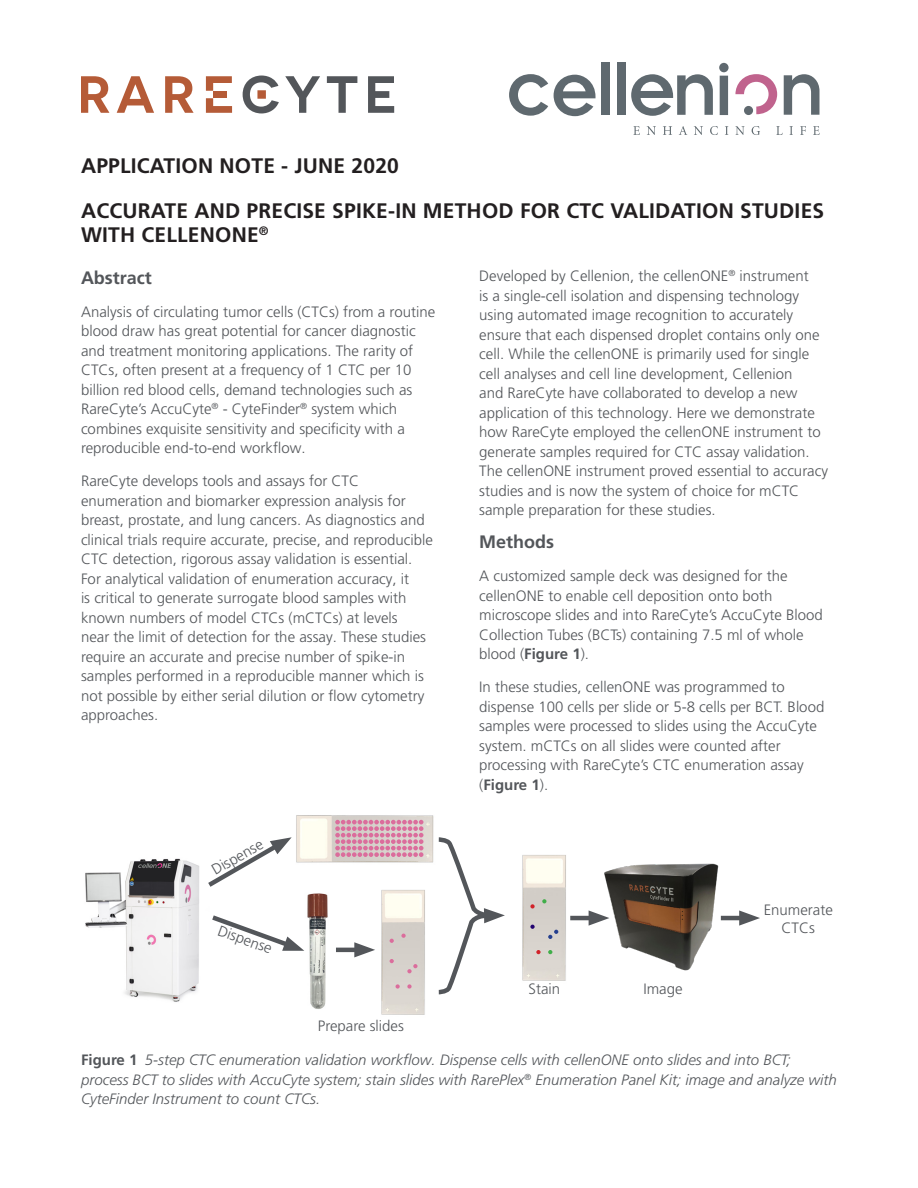
<style>
.page{position:relative;width:918px;height:1188px;background:#fff}
.page>*{position:absolute;margin:0;border:0;box-sizing:border-box;transform-origin:0 0}
.Heading_2{font:700 21px/24px "Frutiger LT Pro";letter-spacing:.01em;color:#231f20}
.Product_headers{font:700 18px "Frutiger LT Pro";color:#53565a}
.Body{font:300 15px/19.5px "Frutiger LT Pro";color:#53565a}
.t1{font:italic 300 15px/19.5px "Frutiger LT Pro";color:#53565a}
.s1{font-weight:700}
.s2{font-weight:700;font-style:normal}
</style>
<div class="page">
<svg style="left:81px;top:76px;width:28px;height:37px"></svg>
<svg style="left:117px;top:76px;width:37px;height:37px"></svg>
<svg style="left:165px;top:76px;width:29px;height:37px"></svg>
<svg style="left:243px;top:76px;width:36px;height:37px"></svg>
<svg style="left:285px;top:76px;width:35px;height:37px"></svg>
<svg style="left:327px;top:76px;width:30px;height:37px"></svg>
<div style="left:213px;top:91px;width:14px;height:7px;background:#b55b37"></div>
<svg style="left:206px;top:98px;width:26px;height:15px"></svg>
<svg style="left:206px;top:76px;width:26px;height:15px"></svg>
<svg style="left:368px;top:76px;width:26px;height:37px"></svg>
<div style="left:257px;top:90px;width:9px;height:9px;background:#b55b37"></div>
<svg style="left:735px;top:74px;width:42px;height:40px"></svg>
<div style="left:744px;top:106px;width:9px;height:9px;background:#5f696f;border-radius:50%"></div>
<svg style="left:509px;top:74px;width:39px;height:42px"></svg>
<svg style="left:554px;top:75px;width:42px;height:41px"></svg>
<svg style="left:784px;top:74px;width:35px;height:41px"></svg>
<svg style="left:719px;top:63px;width:10px;height:52px"></svg>
<div style="left:601px;top:63px;width:9px;height:52px;background:#5f696f"></div>
<div style="left:617px;top:63px;width:9px;height:52px;background:#5f696f"></div>
<svg style="left:631px;top:74px;width:82px;height:42px"></svg>
<svg style="left:633px;top:126px;width:7px;height:9px"></svg>
<svg style="left:647px;top:126px;width:9px;height:9px"></svg>
<svg style="left:663px;top:126px;width:9px;height:9px"></svg>
<svg style="left:679px;top:126px;width:8px;height:9px"></svg>
<svg style="left:694px;top:126px;width:9px;height:9px"></svg>
<svg style="left:710px;top:126px;width:8px;height:9px"></svg>
<svg style="left:725px;top:126px;width:3px;height:9px"></svg>
<svg style="left:735px;top:126px;width:10px;height:9px"></svg>
<svg style="left:752px;top:126px;width:8px;height:9px"></svg>
<svg style="left:776px;top:126px;width:7px;height:9px"></svg>
<svg style="left:789px;top:126px;width:4px;height:9px"></svg>
<svg style="left:800px;top:126px;width:6px;height:9px"></svg>
<svg style="left:813px;top:126px;width:7px;height:9px"></svg>
<img style="left:85px;top:858px;width:115px;height:144px">
<img style="left:296px;top:815px;width:138px;height:48px">
<svg style="left:335px;top:820px;width:88px;height:37px;background:#d8a0b4"></svg>
<img style="left:381px;top:890px;width:44px;height:125px">
<svg style="left:401px;top:934px;width:5px;height:4px"></svg>
<svg style="left:390px;top:939px;width:4px;height:4px"></svg>
<svg style="left:390px;top:959px;width:4px;height:4px"></svg>
<svg style="left:407px;top:964px;width:11px;height:9px"></svg>
<svg style="left:396px;top:984px;width:4px;height:5px"></svg>
<svg style="left:407px;top:984px;width:5px;height:5px"></svg>
<img style="left:307px;top:893px;width:21px;height:116px">
<svg style="left:208px;top:837px;width:84px;height:50px"></svg>
<svg style="left:212px;top:915px;width:92px;height:36px"></svg>
<hr style="left:336px;top:948px;width:27px;height:4px;background:#53565a">
<svg style="left:354px;top:942px;width:21px;height:15px"></svg>
<img style="left:522px;top:855px;width:44px;height:126px">
<svg style="left:542px;top:899px;width:4px;height:4px"></svg>
<svg style="left:530px;top:904px;width:5px;height:5px"></svg>
<svg style="left:530px;top:925px;width:5px;height:4px"></svg>
<svg style="left:548px;top:930px;width:10px;height:9px"></svg>
<svg style="left:536px;top:950px;width:5px;height:4px"></svg>
<svg style="left:548px;top:950px;width:4px;height:4px"></svg>
<hr style="left:570px;top:916px;width:27px;height:4px;background:#53565a">
<svg style="left:589px;top:910px;width:13px;height:16px"></svg>
<img style="left:602px;top:863px;width:122px;height:108px">
<hr style="left:721px;top:916px;width:26px;height:4px;background:#53565a">
<svg style="left:739px;top:910px;width:21px;height:16px"></svg>
<svg style="left:438px;top:837px;width:67px;height:158px"></svg>
<p class="Heading_2" style="left:81px;top:154px;width:319px">APPLICATION NOTE - JUNE 2020</p>
<p class="Heading_2" style="left:81px;top:198px;width:745px">ACCURATE AND PRECISE SPIKE-IN METHOD FOR CTC VALIDATION STUDIES<br>WITH CELLENONE<sup>®</sup></p>
<p class="Product_headers" style="left:81px;top:267px;width:72px">Abstract</p>
<p class="Body" style="left:81px;top:302px;width:356px">Analysis of circulating tumor cells (CTCs) from a routine blood draw has great potential for cancer diagnostic and treatment monitoring applications. The rarity of CTCs, often present at a frequency of 1 CTC per 10 billion red blood cells, demand technologies such as RareCyte’s AccuCyte<sup>®</sup> - CyteFinder<sup>®</sup> system which combines exquisite sensitivity and specificity with a reproducible end-to-end workflow.</p>
<p class="Body" style="left:81px;top:471px;width:353px">RareCyte develops tools and assays for CTC enumeration and biomarker expression analysis for breast, prostate, and lung cancers. As diagnostics and clinical trials require accurate, precise, and reproducible CTC detection, rigorous assay validation is essential.<br>For analytical validation of enumeration accuracy, it<br>is critical to generate surrogate blood samples with known numbers of model CTCs (mCTCs) at levels<br>near the limit of detection for the assay. These studies require an accurate and precise number of spike-in samples performed in a reproducible manner which is not possible by either serial dilution or flow cytometry approaches.</p>
<p class="Body" style="left:479px;top:266px;width:350px">Developed by Cellenion, the cellenONE<sup>®</sup> instrument<br>is a single-cell isolation and dispensing technology using automated image recognition to accurately ensure that each dispensed droplet contains only one cell. While the cellenONE is primarily used for single cell analyses and cell line development, Cellenion<br>and RareCyte have collaborated to develop a new application of this technology. Here we demonstrate how RareCyte employed the cellenONE instrument to generate samples required for CTC assay validation.<br>The cellenONE instrument proved essential to accuracy studies and is now the system of choice for mCTC sample preparation for these studies.</p>
<p class="Product_headers" style="left:479px;top:531px;width:76px">Methods</p>
<p class="Body" style="left:479px;top:566px;width:345px">A customized sample deck was designed for the cellenONE to enable cell deposition onto both microscope slides and into RareCyte’s AccuCyte Blood Collection Tubes (BCTs) containing 7.5 ml of whole blood (<span class="s1">Figure 1</span>).</p>
<p class="Body" style="left:479px;top:677px;width:347px">In these studies, cellenONE was programmed to dispense 100 cells per slide or 5-8 cells per BCT. Blood samples were processed to slides using the AccuCyte system. mCTCs on all slides were counted after processing with RareCyte’s CTC enumeration assay (<span class="s1">Figure 1</span>).</p>
<p class="Body" style="left:208px;top:863px;width:58px;rotate:-30deg">Dispense</p>
<p class="Body" style="left:222px;top:921px;width:58px;rotate:20deg">Dispense</p>
<p class="Body" style="left:318px;top:1016px;width:88px">Prepare slides</p>
<p class="Body" style="left:529px;top:980px;width:33px">Stain</p>
<p class="Body" style="left:643px;top:980px;width:41px">Image</p>
<p class="Body" style="left:764px;top:900px;width:71px">Enumerate</p>
<p class="Body" style="left:782px;top:918px;width:35px">CTCs</p>
<p class="t1" style="left:81px;top:1050px;width:757px"><span class="s2">Figure 1</span> 5-step CTC enumeration validation workflow. Dispense cells with cellenONE onto slides and into BCT; process BCT to slides with AccuCyte system; stain slides with RarePlex<sup>®</sup> Enumeration Panel Kit; image and analyze with<br>CyteFinder Instrument to count CTCs.</p>
</div>
